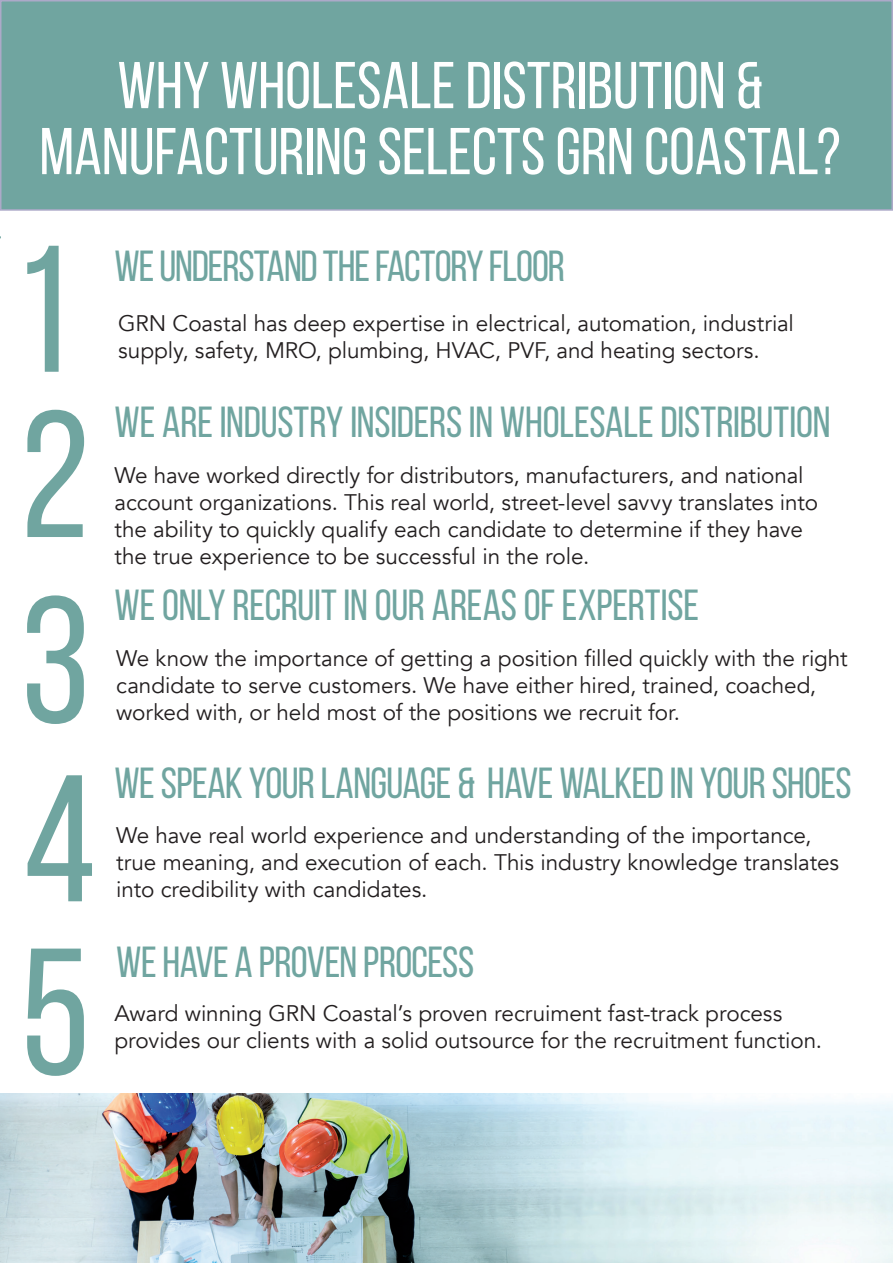
<style>
.page{position:relative;width:893px;height:1263px;background:#fff}
.page>*{position:absolute;margin:0;border:0;box-sizing:border-box;transform-origin:0 0}
.t1{font:180px "Bebas Neue";color:#70a5a0}
.t2{font:66px/66px "Bebas Neue";color:#fff;text-align:center}
.t3{font:43.5px "Bebas Neue";letter-spacing:-.01em;color:#70a5a0}
.t4{font:22.5px/27px "Avenir";letter-spacing:-.005em;color:#231f20}
</style>
<div class="page">
<img style="left:0;top:1094px;width:893px;height:169px">
<div style="left:1px;top:1px;width:891px;height:209px;background:#70a5a0"></div>
<div style="left:0;top:0;width:893px;height:211px;border:2px solid #aca9c8"></div>
<h2 class="t2" style="left:40px;top:52px;width:802px">WHY WHOLESALE DISTRIBUTION &amp;<br>MANUFACTURING SELECTS GRN COASTAL?</h2>
<h1 class="t1" style="left:12px;top:212px;width:62px">1</h1>
<h1 class="t1" style="left:20px;top:377px;width:71px">2</h1>
<h1 class="t1" style="left:21px;top:563px;width:71px">3</h1>
<h1 class="t1" style="left:24px;top:742px;width:74px">4</h1>
<h1 class="t1" style="left:21px;top:915px;width:71px">5</h1>
<h3 class="t3" style="left:114px;top:243px;width:452px">WE UNDERSTAND THE FACTORY FLOOR</h3>
<p class="t4" style="left:118px;top:310px;width:677px">GRN Coastal has deep expertise in electrical, automation, industrial supply, safety, MRO, plumbing, HVAC, PVF, and heating sectors.</p>
<h3 class="t3" style="left:114px;top:398px;width:718px">WE ARE INDUSTRY INSIDERS IN WHOLESALE DISTRIBUTION</h3>
<p class="t4" style="left:114px;top:462px;width:705px">We have worked directly for distributors, manufacturers, and national account organizations. This real world, street-level savvy translates into the ability to quickly qualify each candidate to determine if they have the true experience to be successful in the role.</p>
<h3 class="t3" style="left:114px;top:582px;width:586px">WE ONLY RECRUIT IN OUR AREAS OF EXPERTISE</h3>
<p class="t4" style="left:116px;top:645px;width:733px">We know the importance of getting a position filled quickly with the right candidate to serve customers. We have either hired, trained, coached, worked with, or held most of the positions we recruit for.</p>
<h3 class="t3" style="left:114px;top:759px;width:739px">WE SPEAK YOUR LANGUAGE &amp; HAVE WALKED IN YOUR SHOES</h3>
<p class="t4" style="left:116px;top:822px;width:724px">We have real world experience and understanding of the importance, true meaning, and execution of each. This industry knowledge translates into credibility with candidates.</p>
<h3 class="t3" style="left:116px;top:939px;width:360px">WE HAVE A PROVEN PROCESS</h3>
<p class="t4" style="left:114px;top:1000px;width:709px">Award winning GRN Coastal’s proven recruiment fast-track process provides our clients with a solid outsource for the recruitment function.</p>
</div>
